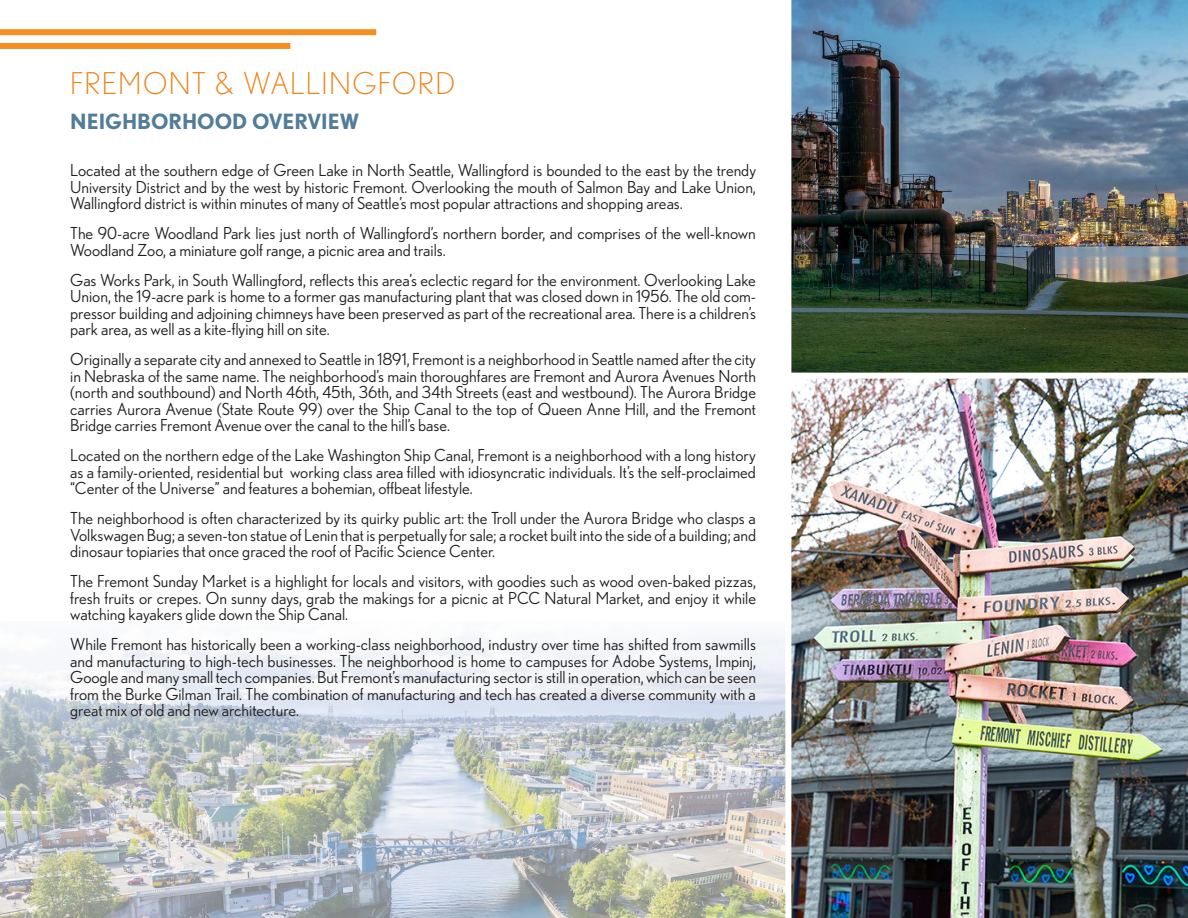
<style>
.page{position:relative;width:1188px;height:918px;background:#fff}
.page>*{position:absolute;margin:0;border:0;box-sizing:border-box;transform-origin:0 0}
.t1{font:300 30px "Nobel";letter-spacing:.04em;color:#ed8217}
.t2{font:700 21px "Nobel";letter-spacing:-.005em;color:#517d98}
.Body_text{font:16.5px/16.5px "Nobel";color:#231f20;text-align:justify}
</style>
<div class="page">
<div style="left:0;top:29px;width:376px;height:6px;background:#f68f1e"></div>
<div style="left:0;top:43px;width:290px;height:6px;background:#f68f1e"></div>
<img style="left:0;top:634px;width:785px;height:284px">
<img style="left:791px;top:379px;width:397px;height:539px">
<img style="left:791px;top:0;width:397px;height:373px">
<p class="t1" style="left:70px;top:67px;width:386px">FREMONT &amp; WALLINGFORD</p>
<p class="t2" style="left:70px;top:109px;width:291px">NEIGHBORHOOD OVERVIEW</p>
<p class="Body_text" style="left:70px;top:162px;width:687px">Located at the southern edge of Green Lake in North Seattle, Wallingford is bounded to the east by the trendy University District and by the west by historic Fremont. Overlooking the mouth of Salmon Bay and Lake Union, Wallingford district is within minutes of many of Seattle’s most popular attractions and shopping areas.</p>
<p class="Body_text" style="left:70px;top:225px;width:687px">The 90-acre Woodland Park lies just north of Wallingford’s northern border, and comprises of the well-known<br>Woodland Zoo, a miniature golf range, a picnic area and trails.</p>
<p class="Body_text" style="left:70px;top:271px;width:687px">Gas Works Park, in South Wallingford, reflects this area’s eclectic regard for the environment. Overlooking Lake Union, the 19-acre park is home to a former gas manufacturing plant that was closed down in 1956. The old com&shy;pressor building and adjoining chimneys have been preserved as part of the recreational area. There is a children’s park area, as well as a kite-flying hill on site.</p>
<p class="Body_text" style="left:70px;top:351px;width:687px">Originally a separate city and annexed to Seattle in 1891, Fremont is a neighborhood in Seattle named after the city in Nebraska of the same name. The neighborhood’s main thoroughfares are Fremont and Aurora Avenues North (north and southbound) and North 46th, 45th, 36th, and 34th Streets (east and westbound). The Aurora Bridge carries Aurora Avenue (State Route 99) over the Ship Canal to the top of Queen Anne Hill, and the Fremont Bridge carries Fremont Avenue over the canal to the hill’s base.</p>
<p class="Body_text" style="left:70px;top:447px;width:687px">Located on the northern edge of the Lake Washington Ship Canal, Fremont is a neighborhood with a long history as a family-oriented, residential but working class area filled with idiosyncratic individuals. It’s the self-proclaimed “Center of the Universe” and features a bohemian, offbeat lifestyle.</p>
<p class="Body_text" style="left:70px;top:510px;width:687px">The neighborhood is often characterized by its quirky public art: the Troll under the Aurora Bridge who clasps a Volkswagen Bug; a seven-ton statue of Lenin that is perpetually for sale; a rocket built into the side of a building; and dinosaur topiaries that once graced the roof of Pacific Science Center.</p>
<p class="Body_text" style="left:70px;top:573px;width:687px">The Fremont Sunday Market is a highlight for locals and visitors, with goodies such as wood oven-baked pizzas, fresh fruits or crepes. On sunny days, grab the makings for a picnic at PCC Natural Market, and enjoy it while watching kayakers glide down the Ship Canal.</p>
<p class="Body_text" style="left:70px;top:636px;width:687px">While Fremont has historically been a working-class neighborhood, industry over time has shifted from sawmills and manufacturing to high-tech businesses. The neighborhood is home to campuses for Adobe Systems, Impinj, Google and many small tech companies. But Fremont’s manufacturing sector is still in operation, which can be seen from the Burke Gilman Trail. The combination of manufacturing and tech has created a diverse community with a great mix of old and new architecture.</p>
</div>
